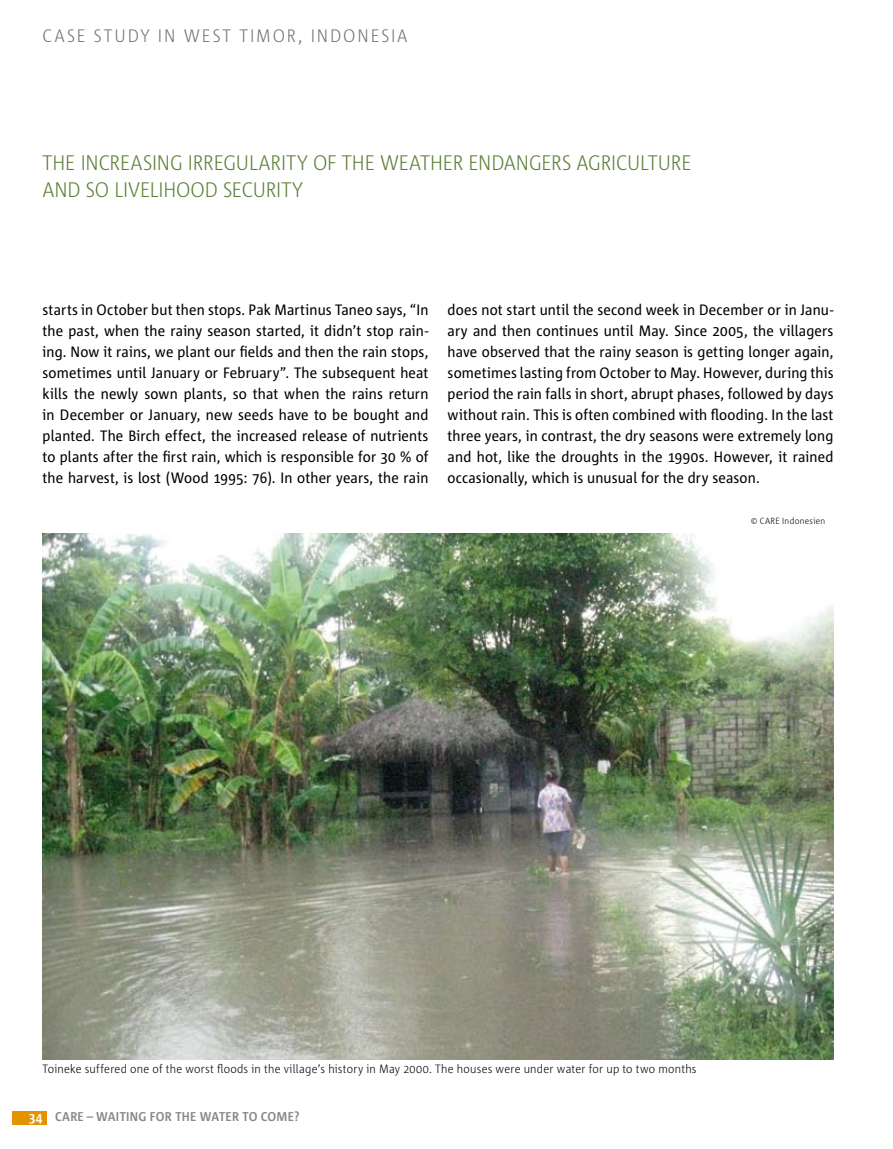
<style>
.page{position:relative;width:893px;height:1149px;background:#fff}
.page>*{position:absolute;margin:0;border:0;box-sizing:border-box;transform-origin:0 0}
.t1{font:300 21px/27px "Corpid Semi Cd";letter-spacing:-.005em;color:#5d8037}
.t2{font:300 18px "Corpid Semi Cd";letter-spacing:.105em;color:#727375}
.t3{font:15px/21px "Corpid Semi Cd";letter-spacing:.01em;color:#000;text-align:justify}
.t4{font:700 12.75px "Corpid Semi Cd";letter-spacing:.025em;color:#87888a}
.t5{font:300 12px "Corpid Semi Cd";letter-spacing:.02em;color:#000}
.t6{font:300 9px "Corpid Semi Cd";letter-spacing:.03em;color:#000}
.s1{font-size:13.5px;color:#fff}
</style>
<div class="page">
<div style="left:13px;top:1110px;width:34px;height:13px;background:#e59200"></div>
<img style="left:43px;top:533px;width:790px;height:526px">
<p class="t2" style="left:43px;top:26px;width:357px">Case study i n West Ti mor, Indonesia</p>
<h1 class="t1" style="left:43px;top:149px;width:651px">The i ncreasi ng i rregularity of the weather endangers agriculture and so liveli hood security</h1>
<p class="t3" style="left:43px;top:299px;width:387px">starts in October but then stops. Pak Martinus Taneo says, “In the past, when the rainy season started, it didn’t stop rain&shy;ing. Now it rains, we plant our fields and then the rain stops, sometimes until January or February”. The subsequent heat kills the newly sown plants, so that when the rains return in December or January, new seeds have to be bought and planted. The Birch effect, the increased release of nutrients to plants after the first rain, which is responsible for 30 % of the harvest, is lost (Wood 1995: 76). In other years, the rain</p>
<p class="t3" style="left:448px;top:299px;width:387px">does not start until the second week in December or in Janu&shy;ary and then continues until May. Since 2005, the villagers have observed that the rainy season is getting longer again, sometimes lasting from October to May. However, during this period the rain falls in short, abrupt phases, followed by days without rain. This is often combined with flooding. In the last three years, in contrast, the dry seasons were extremely long and hot, like the droughts in the 1990s. However, it rained occasionally, which is unusual for the dry season.</p>
<p class="t6" style="left:751px;top:516px;width:76px">© CARE Indonesien</p>
<p class="t5" style="left:43px;top:1062px;width:655px">Toineke suffered one of the worst floods in the village’s history in May 2000. The houses were under water for up to two months</p>
<p class="t4" style="left:29px;top:1109px;width:272px"><span class="s1">34</span> CARE – WAITING FOR THE WATER TO COME?</p>
</div>
